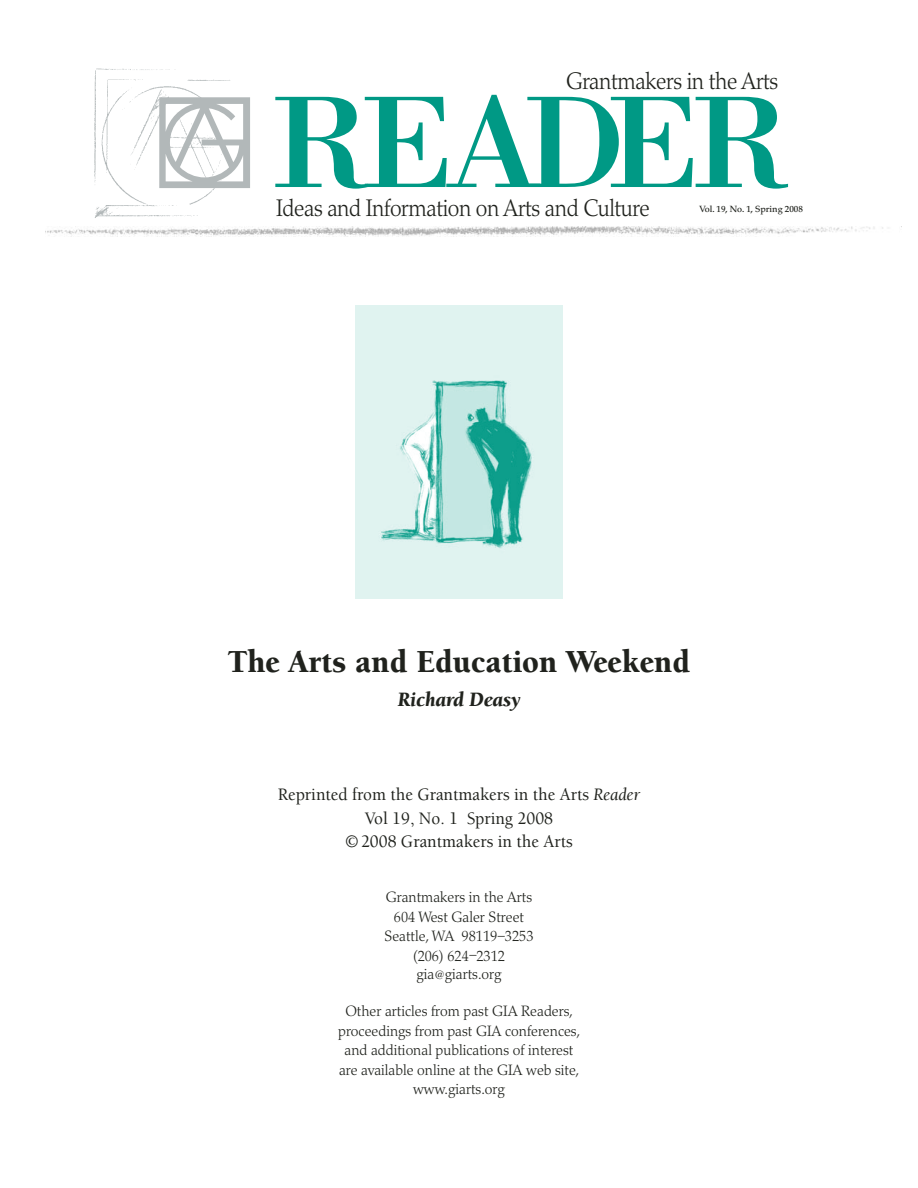
<style>
.page{position:relative;width:918px;height:1188px;background:#fff}
.page>*{position:absolute;margin:0;border:0;box-sizing:border-box;transform-origin:0 0}
.t1{font:135px "Bodoni";letter-spacing:-.08em;color:#009985;scale:1.05 1}
.Title_1{font:900 33px "Berkeley";color:#20221d;scale:.95 1}
.t2{font:300 24px "Palatino";letter-spacing:-.02em;color:#20221d;scale:.9 1}
.Title_1-2{font:italic 900 21px "Berkeley";color:#20221d;scale:.95 1}
.Title_1-3{font:500 18px "Berkeley";color:#20221d;scale:.95 1}
.Title_1-4{font:300 15px/19.5px "Palatino";color:#20221d;text-align:center;scale:.95 1}
.t3{font:500 9px "Palatino";color:#20221d}
.s1{font-weight:400;font-style:italic}
.s2{font-size:12px}
</style>
<div class="page">
<img style="left:356px;top:305px;width:206px;height:293px">
<svg style="left:243px;top:97px;width:7px;height:91px"></svg>
<img style="left:47px;top:227px;width:836px;height:10px">
<img style="left:94px;top:68px;width:149px;height:150px">
<p class="t2" style="left:566px;top:67px;width:237px">Grantmakers in the Arts</p>
<p class="t1" style="left:269px;top:60px;width:499px">READER</p>
<p class="t2" style="left:276px;top:194px;width:417px">Ideas and Information on Arts and Culture</p>
<p class="t3" style="left:699px;top:203px;width:105px">Vol. 19, No. 1, Spring 2008</p>
<p class="Title_1" style="left:228px;top:644px;width:488px">The Arts and Education Weekend</p>
<p class="Title_1-2" style="left:398px;top:688px;width:130px">Richard Deasy</p>
<p class="Title_1-3" style="left:278px;top:785px;width:383px">Reprinted from the Grantmakers in the Arts <span class="s1">Reader</span></p>
<p class="Title_1-3" style="left:365px;top:809px;width:200px">Vol 19, No. 1 Spring 2008</p>
<p class="Title_1-3" style="left:345px;top:832px;width:241px">©2008 Grantmakers in the Arts</p>
<p class="Title_1-4" style="left:386px;top:888px;width:156px">Grantmakers in the Arts</p>
<p class="Title_1-4" style="left:394px;top:907px;width:138px">604 West Galer Street</p>
<p class="Title_1-4" style="left:385px;top:927px;width:158px">Seattle, WA 98119–3253</p>
<p class="Title_1-4" style="left:413px;top:946px;width:98px">(206) 624–2312</p>
<p class="Title_1-4" style="left:417px;top:964px;width:91px">gia<span class="s2">@</span>giarts.org</p>
<p class="Title_1-4" style="left:338px;top:1002px;width:256px">Other articles from past GIA Readers, proceedings from past GIA conferences, and additional publications of interest are available online at the GIA web site, www.giarts.org</p>
</div>
